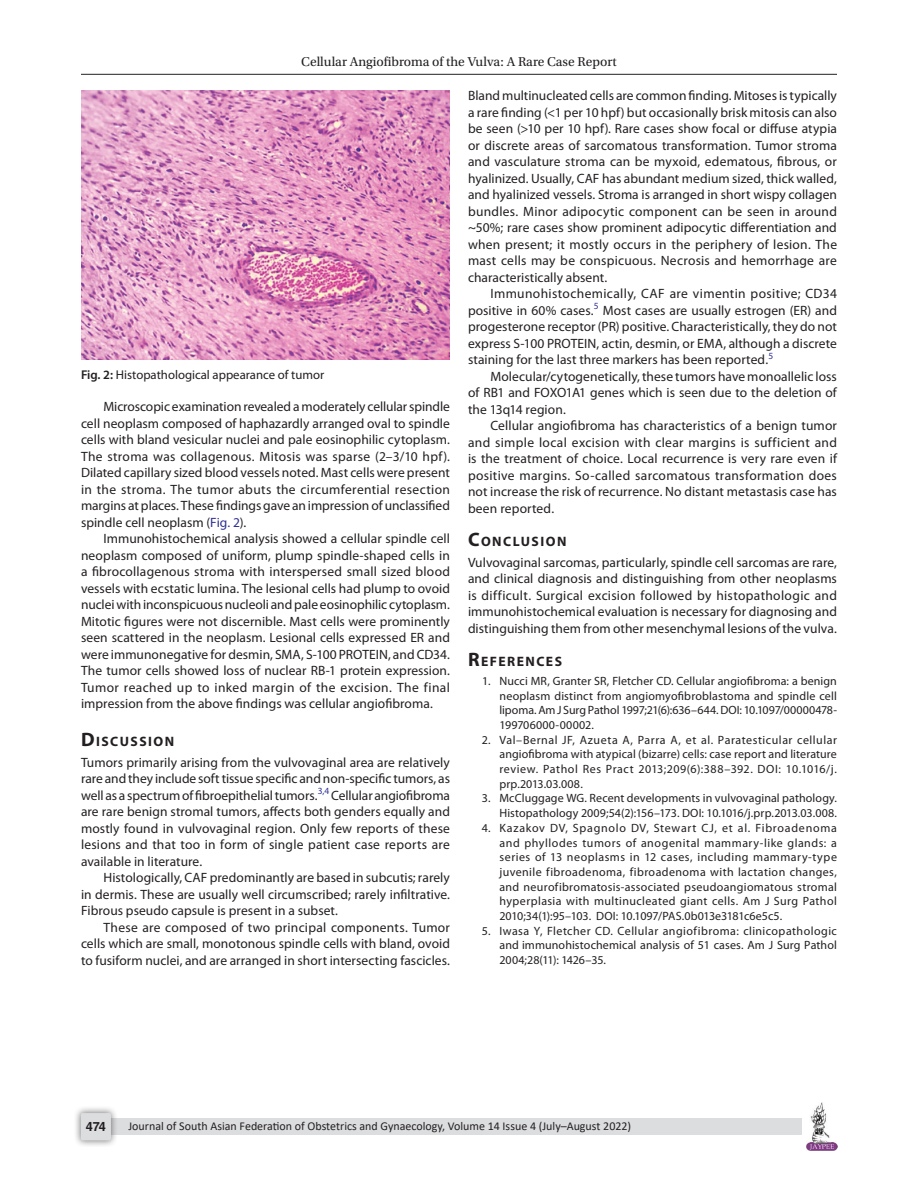
<style>
.page{position:relative;width:918px;height:1188px;background:#fff}
.page>*{position:absolute;margin:0;border:0;box-sizing:border-box;transform-origin:0 0}
.Head-1{font:700 13.65px "Myriad Pro";letter-spacing:.105em;color:#231f20}
.Para-Indent{font:13.5px/16.5px "Myriad Pro";letter-spacing:.005em;color:#231f20;text-align:justify}
.Para-NoIndent{font:13.5px/16.5px "Myriad Pro";letter-spacing:.005em;color:#231f20;text-align:justify}
.t1{font:13.5px "Utopia Std";color:#231f20}
.FigCaption{font:12.75px "Myriad Pro";color:#231f20}
.t2{font:700 12.75px "Helvetica LT Std";color:#231f20}
.References{font:12px/14.7px "Myriad Pro";letter-spacing:.01em;color:#231f20;text-align:justify}
.t3{font:12px "Calibri";color:#231f20}
.s1{font-weight:600}
.s2{color:#2e3092}
.s3{font-size:19.5px}
</style>
<div class="page">
<hr style="left:81px;top:74px;width:756px;height:1px;background:#231f20">
<img style="left:807px;top:1103px;width:30px;height:48px">
<div style="left:96px;top:1119px;width:706px;height:16px;background:#dcdddf"></div>
<div style="left:73px;top:1106px;width:45px;height:41px;background:#231f20;opacity:.61"></div>
<div style="left:81px;top:1113px;width:30px;height:27px;background:#dcdddf;border-radius:2px"></div>
<img style="left:82px;top:90px;width:367px;height:270px">
<p class="t1" style="left:301px;top:55px;width:317px">Cellular Angiofibroma of the Vulva: A Rare Case Report</p>
<p class="FigCaption" style="left:81px;top:366px;width:245px"><span class="s1">Fig. 2:</span> Histopathological appearance of tumor</p>
<p class="Para-Indent" style="left:81px;top:398px;width:371px;text-indent:22px">Microscopic examination revealed a moderately cellular spindle cell neoplasm composed of haphazardly arranged oval to spindle cells with bland vesicular nuclei and pale eosinophilic cytoplasm.<br>The stroma was collagenous. Mitosis was sparse (2–3/10 hpf).<br>Dilated capillary sized blood vessels noted. Mast cells were present in the stroma. The tumor abuts the circumferential resection margins at places. These findings gave an impression of unclassified spindle cell neoplasm (<span class="s2">Fig. 2</span>).</p>
<p class="Para-Indent" style="left:81px;top:530px;width:371px;text-indent:22px">Immunohistochemical analysis showed a cellular spindle cell neoplasm composed of uniform, plump spindle-shaped cells in a fibrocollagenous stroma with interspersed small sized blood vessels with ecstatic lumina. The lesional cells had plump to ovoid nuclei with inconspicuous nucleoli and pale eosinophilic cytoplasm.<br>Mitotic figures were not discernible. Mast cells were prominently seen scattered in the neoplasm. Lesional cells expressed ER and were immunonegative for desmin, SMA, S-100 PROTEIN, and CD34.<br>The tumor cells showed loss of nuclear RB-1 protein expression.<br>Tumor reached up to inked margin of the excision. The final impression from the above findings was cellular angiofibroma.</p>
<p class="Head-1" style="left:81px;top:732px;width:95px"><span class="s3">D</span>ISCUSSION</p>
<p class="Para-NoIndent" style="left:81px;top:754px;width:371px">Tumors primarily arising from the vulvovaginal area are relatively rare and they include soft tissue specific and non-specific tumors, as well as a spectrum of fibroepithelial tumors.<sup>3,4</sup> Cellular angiofibroma are rare benign stromal tumors, affects both genders equally and mostly found in vulvovaginal region. Only few reports of these lesions and that too in form of single patient case reports are available in literature.</p>
<p class="Para-Indent" style="left:81px;top:869px;width:371px;text-indent:22px">Histologically, CAF predominantly are based in subcutis; rarely in dermis. These are usually well circumscribed; rarely infiltrative.<br>Fibrous pseudo capsule is present in a subset.</p>
<p class="Para-Indent" style="left:81px;top:919px;width:371px;text-indent:22px">These are composed of two principal components. Tumor cells which are small, monotonous spindle cells with bland, ovoid to fusiform nuclei, and are arranged in short intersecting fascicles.</p>
<p class="Para-Indent" style="left:468px;top:87px;width:371px">Bland multinucleated cells are common finding. Mitoses is typically a rare finding (&lt;1 per 10 hpf) but occasionally brisk mitosis can also be seen (&gt;10 per 10 hpf). Rare cases show focal or diffuse atypia or discrete areas of sarcomatous transformation. Tumor stroma and vasculature stroma can be myxoid, edematous, fibrous, or hyalinized. Usually, CAF has abundant medium sized, thick walled, and hyalinized vessels. Stroma is arranged in short wispy collagen bundles. Minor adipocytic component can be seen in around ~50%; rare cases show prominent adipocytic differentiation and when present; it mostly occurs in the periphery of lesion. The mast cells may be conspicuous. Necrosis and hemorrhage are characteristically absent.</p>
<p class="Para-Indent" style="left:468px;top:285px;width:371px;text-indent:22px">Immunohistochemically, CAF are vimentin positive; CD34 positive in 60% cases.<sup>5</sup> Most cases are usually estrogen (ER) and progesterone receptor (PR) positive. Characteristically, they do not express S-100 PROTEIN, actin, desmin, or EMA, although a discrete staining for the last three markers has been reported.<sup>5</sup></p>
<p class="Para-Indent" style="left:468px;top:368px;width:371px;text-indent:22px">Molecular/cytogenetically, these tumors have monoallelic loss of RB1 and FOXO1A1 genes which is seen due to the deletion of the 13q14 region.</p>
<p class="Para-Indent" style="left:468px;top:417px;width:371px;text-indent:22px">Cellular angiofibroma has characteristics of a benign tumor and simple local excision with clear margins is sufficient and is the treatment of choice. Local recurrence is very rare even if positive margins. So-called sarcomatous transformation does not increase the risk of recurrence. No distant metastasis case has been reported.</p>
<p class="Head-1" style="left:468px;top:532px;width:100px"><span class="s3">C</span>ONCLUSION</p>
<p class="Para-NoIndent" style="left:468px;top:554px;width:371px">Vulvovaginal sarcomas, particularly, spindle cell sarcomas are rare, and clinical diagnosis and distinguishing from other neoplasms is difficult. Surgical excision followed by histopathologic and immunohistochemical evaluation is necessary for diagnosing and distinguishing them from other mesenchymal lesions of the vulva.</p>
<p class="Head-1" style="left:468px;top:652px;width:96px"><span class="s3">R</span>EFERENCES</p>
<p class="References" style="left:500px;top:673px;width:339px;text-indent:-17px">1. Nucci MR, Granter SR, Fletcher CD. Cellular angiofibroma: a benign neoplasm distinct from angiomyofibroblastoma and spindle cell lipoma. Am J Surg Pathol 1997;21(6):636–644. DOI: 10.1097/00000478- 199706000-00002.</p>
<p class="References" style="left:500px;top:732px;width:339px;text-indent:-18px">2. Val–Bernal JF, Azueta A, Parra A, et al. Paratesticular cellular angiofibroma with atypical (bizarre) cells: case report and literature review. Pathol Res Pract 2013;209(6):388–392. DOI: 10.1016/j. prp.2013.03.008.</p>
<p class="References" style="left:482px;top:791px;width:357px;text-align:right">3. McCluggage WG. Recent developments in vulvovaginal pathology.<br>Histopathology 2009;54(2):156–173. DOI: 10.1016/j.prp.2013.03.008.</p>
<p class="References" style="left:500px;top:820px;width:339px;text-indent:-18px">4. Kazakov DV, Spagnolo DV, Stewart CJ, et al. Fibroadenoma and phyllodes tumors of anogenital mammary-like glands: a series of 13 neoplasms in 12 cases, including mammary-type juvenile fibroadenoma, fibroadenoma with lactation changes, and neurofibromatosis-associated pseudoangiomatous stromal hyperplasia with multinucleated giant cells. Am J Surg Pathol 2010;34(1):95–103. DOI: 10.1097/PAS.0b013e3181c6e5c5.</p>
<p class="References" style="left:500px;top:923px;width:339px;text-indent:-18px">5. Iwasa Y, Fletcher CD. Cellular angiofibroma: clinicopathologic and immunohistochemical analysis of 51 cases. Am J Surg Pathol 2004;28(11): 1426–35.</p>
<p class="t2" style="left:86px;top:1119px;width:22px">474</p>
<p class="t3" style="left:128px;top:1117px;width:504px">Journal of South Asian Federation of Obstetrics and Gynaecology, Volume 14 Issue 4 (July–August 2022)</p>
</div>
